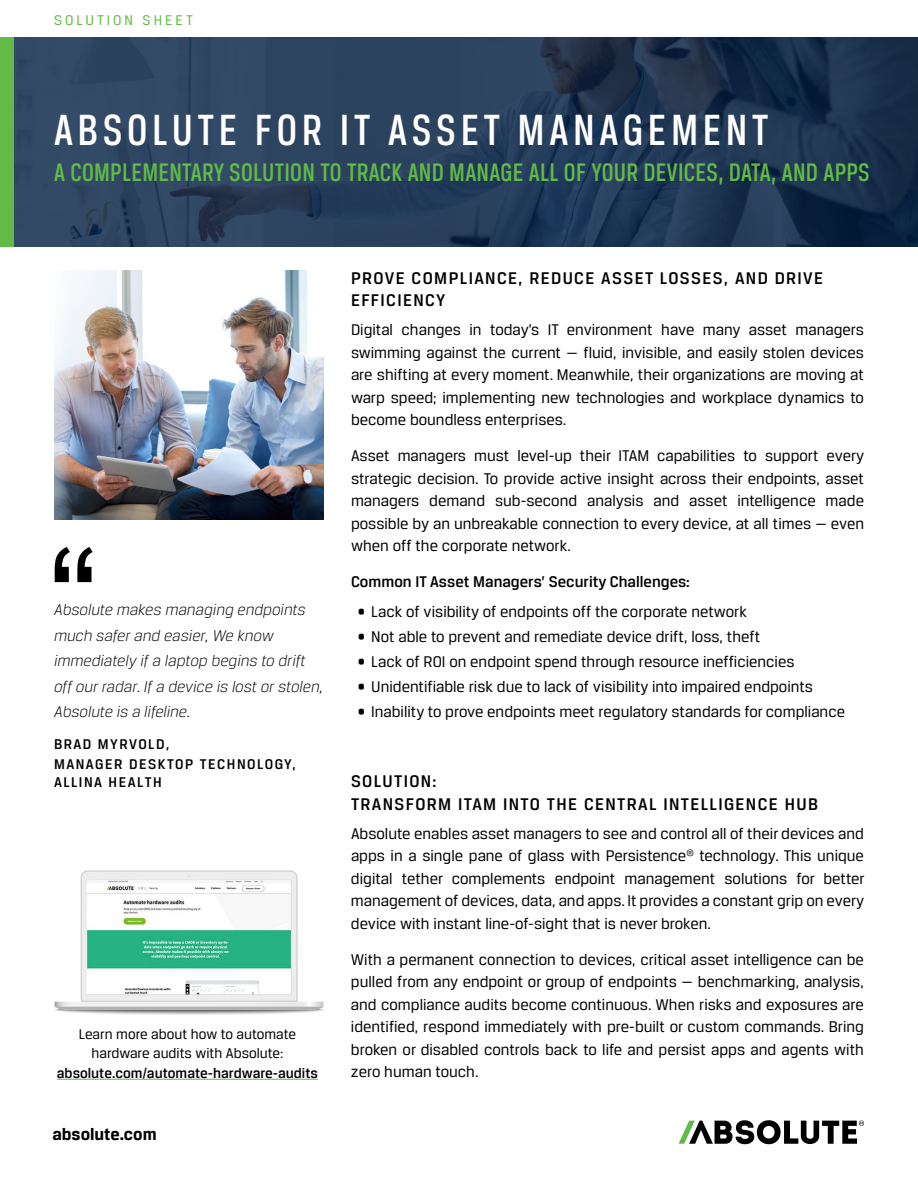
<style>
.page{position:relative;width:918px;height:1188px;background:#fff}
.page>*{position:absolute;margin:0;border:0;box-sizing:border-box;transform-origin:0 0}
.t1{font:150px "Arial";color:#000}
.t2{font:500 46.5px "Breuer Condensed";letter-spacing:.1em;color:#fff}
.t3{font:500 27px "Breuer Condensed";letter-spacing:.01em;color:#62bb46}
.t4{font:500 18px/22.5px "Breuer Text";letter-spacing:.075em;color:#000}
.t5{font:700 18px "Breuer Text";color:#000}
.t6{font:16.5px/22.5px "Breuer Text";color:#000;text-align:justify}
.t7{font:italic 300 16.5px/25.5px "Breuer Text";color:#000}
.t8{font:500 16.5px "Breuer Text";color:#000}
.t9{font:15px/19.5px "Breuer Text";color:#000;text-align:center}
.t10{font:500 15px/18px "Breuer Text";letter-spacing:.1em;color:#000101}
.t11{font:500 15px "Breuer Text";color:#000}
.t12{font:15px "Breuer Text";letter-spacing:.2em;color:#62bb46}
.t13{font:500 15px "Breuer Text";letter-spacing:.1em;color:#000}
</style>
<div class="page">
<svg style="left:679px;top:1120px;width:185px;height:24px"></svg>
<svg style="left:13px;top:37px;width:905px;height:209px;background:#253c58"></svg>
<div style="left:0;top:37px;width:13px;height:209px;background:#62bb46"></div>
<img style="left:54px;top:270px;width:270px;height:250px">
<hr style="left:57px;top:1079px;width:261px;height:1px;background:#62bb46">
<img style="left:54px;top:870px;width:270px;height:144px">
<p class="t12" style="left:54px;top:12px;width:140px">SOLUTION SHEET</p>
<h2 class="t2" style="left:54px;top:105px;width:716px">ABSOLUTE FOR IT ASSET MANAGEMENT</h2>
<h3 class="t3" style="left:54px;top:157px;width:817px">A COMPLEMENTARY SOLUTION TO TRACK AND MANAGE ALL OF YOUR DEVICES, DATA, AND APPS</h3>
<h1 class="t1" style="left:49px;top:500px;width:51px">“</h1>
<p class="t7" style="left:54px;top:597px;width:270px">Absolute makes managing endpoints much safer and easier, We know immediately if a laptop begins to drift off our radar. If a device is lost or stolen, Absolute is a lifeline.</p>
<p class="t13" style="left:54px;top:735px;width:117px">BRAD MYRVOLD,</p>
<p class="t10" style="left:54px;top:755px;width:243px">MANAGER DESKTOP TECHNOLOGY,<br>ALLINA HEALTH</p>
<p class="t9" style="left:79px;top:1024px;width:219px">Learn more about how to automate hardware audits with Absolute:</p>
<p class="t11" style="left:57px;top:1064px;width:263px">absolute.com/automate-hardware-audits</p>
<p class="t5" style="left:52px;top:1124px;width:106px">absolute.com</p>
<p class="t4" style="left:351px;top:266px;width:474px">PROVE COMPLIANCE, REDUCE ASSET LOSSES, AND DRIVE<br>EFFICIENCY</p>
<p class="t6" style="left:351px;top:318px;width:515px">Digital changes in today’s IT environment have many asset managers swimming against the current — fluid, invisible, and easily stolen devices are shifting at every moment. Meanwhile, their organizations are moving at warp speed; implementing new technologies and workplace dynamics to become boundless enterprises.</p>
<p class="t6" style="left:351px;top:444px;width:515px">Asset managers must level-up their ITAM capabilities to support every strategic decision. To provide active insight across their endpoints, asset managers demand sub-second analysis and asset intelligence made possible by an unbreakable connection to every device, at all times — even when off the corporate network.</p>
<p class="t8" style="left:351px;top:573px;width:340px">Common IT Asset Managers’ Security Challenges:</p>
<p class="t6" style="left:358px;top:600px;width:391px">• Lack of visibility of endpoints off the corporate network</p>
<p class="t6" style="left:358px;top:625px;width:404px">• Not able to prevent and remediate device drift, loss, theft</p>
<p class="t6" style="left:358px;top:650px;width:438px">• Lack of ROI on endpoint spend through resource inefficiencies</p>
<p class="t6" style="left:358px;top:675px;width:457px">• Unidentifiable risk due to lack of visibility into impaired endpoints</p>
<p class="t6" style="left:358px;top:700px;width:489px">• Inability to prove endpoints meet regulatory standards for compliance</p>
<p class="t4" style="left:351px;top:770px;width:469px">SOLUTION:<br>TRANSFORM ITAM INTO THE CENTRAL INTELLIGENCE HUB</p>
<p class="t6" style="left:351px;top:822px;width:515px">Absolute enables asset managers to see and control all of their devices and apps in a single pane of glass with Persistence<sup>®</sup> technology. This unique digital tether complements endpoint management solutions for better management of devices, data, and apps. It provides a constant grip on every device with instant line-of-sight that is never broken.</p>
<p class="t6" style="left:351px;top:948px;width:515px">With a permanent connection to devices, critical asset intelligence can be pulled from any endpoint or group of endpoints — benchmarking, analysis, and compliance audits become continuous. When risks and exposures are identified, respond immediately with pre-built or custom commands. Bring broken or disabled controls back to life and persist apps and agents with zero human touch.</p>
</div>
